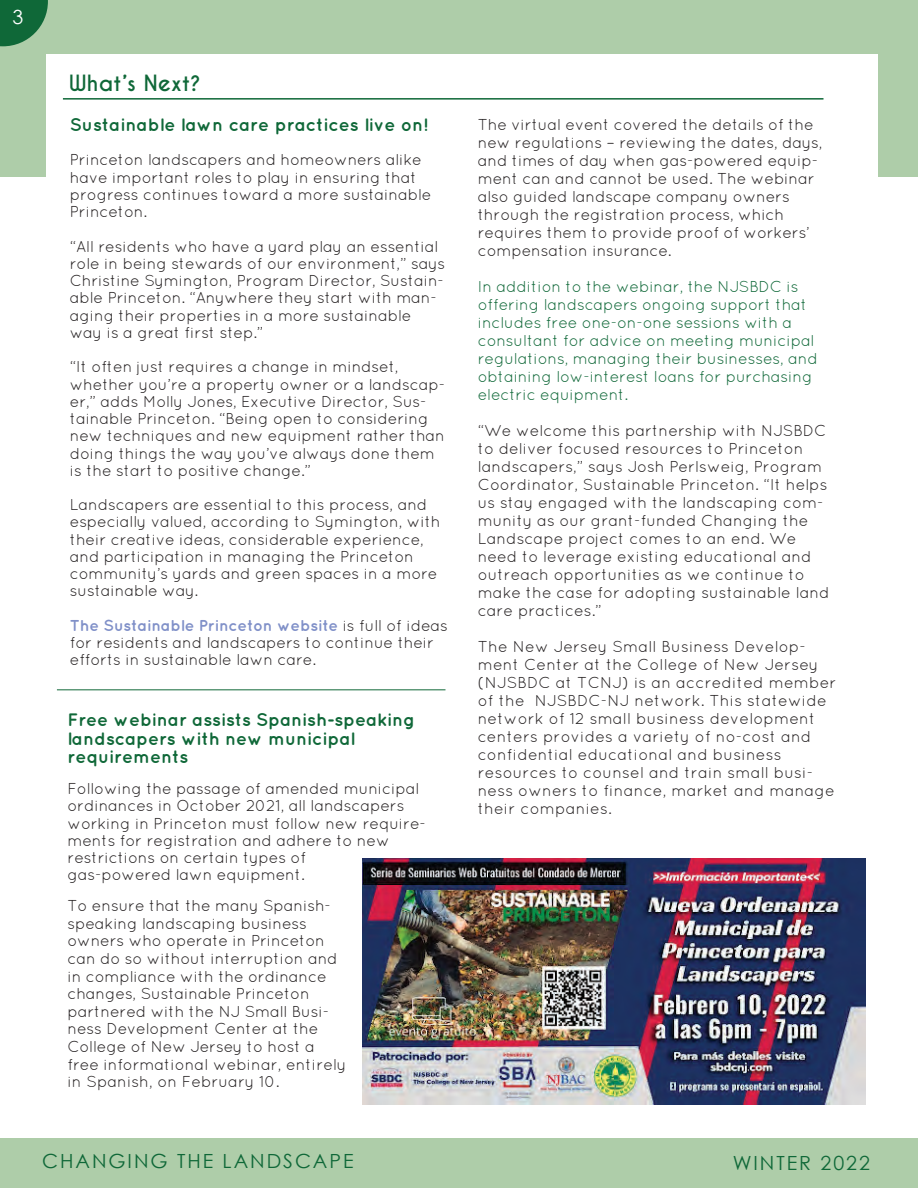
<style>
.page{position:relative;width:918px;height:1188px;background:#fff}
.page>*{position:absolute;margin:0;border:0;box-sizing:border-box;transform-origin:0 0}
.t1{font:700 21px "Caviar Dreams";letter-spacing:.01em;color:#0f6838}
.t2{font:19.5px "Century Gothic";letter-spacing:.1em;color:#0f6838}
.t3{font:19.5px "Century Gothic";color:#fff}
.t4{font:700 18px/18.8px "Quicksand";letter-spacing:-.005em;color:#0f6838}
.t5{font:15.75px/17.2px "Quicksand";letter-spacing:-.01em;color:#231f20}
.t6{font:15.75px/18px "Quicksand";letter-spacing:.01em;color:#231f20}
.t7{font:15.75px/18px "Quicksand";letter-spacing:-.01em;color:#0f6838}
.s1{font-weight:700;color:#8090c8}
</style>
<div class="page">
<div style="left:0;top:0;width:918px;height:177px;background:#aecda9"></div>
<div style="left:46px;top:54px;width:831px;height:1074px;background:#fff"></div>
<div style="left:0;top:1138px;width:918px;height:50px;background:#aecda9"></div>
<svg style="left:0;top:0;width:48px;height:46px"></svg>
<hr style="left:63px;top:98px;width:761px;height:2px;background:#0f6838">
<img style="left:363px;top:859px;width:502px;height:245px">
<hr style="left:57px;top:689px;width:389px;height:1px;background:#0f6838">
<p class="t3" style="left:12px;top:5px;width:12px">3</p>
<h1 class="t1" style="left:69px;top:71px;width:133px">What’s Next?</h1>
<p class="t4" style="left:70px;top:115px;width:360px">Sustainable lawn care practices live on!</p>
<p class="t5" style="left:70px;top:151px;width:363px">Princeton landscapers and homeowners alike have important roles to play in ensuring that progress continues toward a more sustainable Princeton.</p>
<p class="t5" style="left:70px;top:237px;width:377px">“All residents who have a yard play an essential role in being stewards of our environment,” says Christine Symington, Program Director, Sustain&shy;able Princeton. “Anywhere they start with man&shy;aging their properties in a more sustainable way is a great first step.”</p>
<p class="t5" style="left:70px;top:358px;width:377px">“It often just requires a change in mindset, whether you’re a property owner or a landscap&shy;er,” adds Molly Jones, Executive Director, Sus&shy;tainable Princeton. “Being open to considering new techniques and new equipment rather than doing things the way you’ve always done them is the start to positive change.”</p>
<p class="t5" style="left:70px;top:496px;width:372px">Landscapers are essential to this process, and especially valued, according to Symington, with their creative ideas, considerable experience, and participation in managing the Princeton community’s yards and green spaces in a more sustainable way.</p>
<p class="t5" style="left:70px;top:617px;width:380px"><span class="s1">The Sustainable Princeton website</span> is full of ideas for residents and landscapers to continue their efforts in sustainable lawn care.</p>
<p class="t4" style="left:68px;top:710px;width:349px">Free webinar assists Spanish-speaking landscapers with new municipal requirements</p>
<p class="t5" style="left:68px;top:780px;width:360px">Following the passage of amended municipal ordinances in October 2021, all landscapers working in Princeton must follow new require&shy;ments for registration and adhere to new restrictions on certain types of<br>gas-powered lawn equipment.</p>
<p class="t5" style="left:67px;top:897px;width:280px">To ensure that the many Spanish&shy;speaking landscaping business owners who operate in Princeton can do so without interruption and in compliance with the ordinance changes, Sustainable Princeton partnered with the NJ Small Busi&shy;ness Development Center at the<br>College of New Jersey to host a free informational webinar, entirely in Spanish, on February 10.</p>
<p class="t5" style="left:478px;top:115px;width:346px;line-height:18px">The virtual event covered the details of the new regulations – reviewing the dates, days, and times of day when gas-powered equip&shy;ment can and cannot be used. The webinar also guided landscape company owners through the registration process, which requires them to provide proof of workers’ compensation insurance.</p>
<p class="t7" style="left:478px;top:277px;width:342px">In addition to the webinar, the NJSBDC is offering landscapers ongoing support that includes free one-on-one sessions with a consultant for advice on meeting municipal regulations, managing their businesses, and obtaining low-interest loans for purchasing electric equipment.</p>
<p class="t5" style="left:478px;top:421px;width:353px;line-height:18px">“We welcome this partnership with NJSBDC to deliver focused resources to Princeton landscapers,” says Josh Perlsweig, Program Coordinator, Sustainable Princeton. “It helps us stay engaged with the landscaping com&shy;munity as our grant-funded Changing the Landscape project comes to an end. We need to leverage existing educational and outreach opportunities as we continue to make the case for adopting sustainable land care practices.”</p>
<p class="t6" style="left:478px;top:637px;width:360px">The New Jersey Small Business Develop&shy;ment Center at the College of New Jersey (NJSBDC at TCNJ) is an accredited member of the NJSBDC-NJ network. This statewide network of 12 small business development centers provides a variety of no-cost and confidential educational and business resources to counsel and train small busi&shy;ness owners to finance, market and manage their companies.</p>
<p class="t2" style="left:42px;top:1149px;width:313px">CHANGING THE LANDSCAPE</p>
<p class="t2" style="left:733px;top:1152px;width:139px">WINTER 2022</p>
</div>
